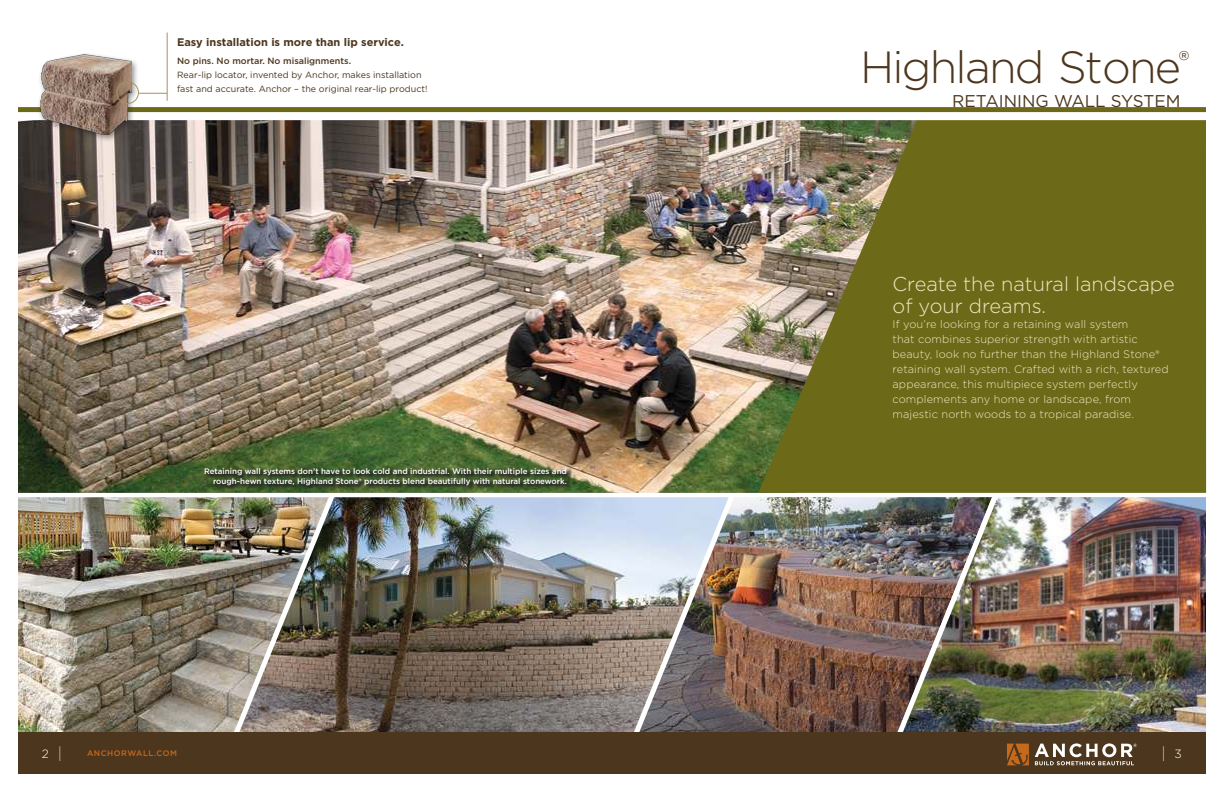
<style>
.page{position:relative;width:1224px;height:792px;background:#fff}
.page>*{position:absolute;margin:0;border:0;box-sizing:border-box;transform-origin:0 0}
.t1{font:300 45px "Gotham";letter-spacing:-.04em;color:#4c361d}
.t2{font:300 20px/22px "Gotham";color:#f4e6c4}
.t3{font:17px "Gotham";color:#4c361d}
.t4{font:200 16px "Gotham";color:#fff}
.t5{font:300 12px "Gotham";color:#fff}
.t6{font:300 11px/15px "Gotham";letter-spacing:.01em;color:#f4e6c4}
.t7{font:700 11px "Gotham";color:#4c361d}
.t8{font:9px/14px "Gotham";color:#4c361d}
.t9{font:500 9px "Gotham";color:#4c361d}
.t10{font:500 8px/10px "Gotham";color:#fff;text-align:right}
.t11{font:500 8px "Gotham";letter-spacing:.07em;color:#c5691d}
.s1{font-weight:200;font-size:16px}
.s2{font-weight:300;font-size:12px}
</style>
<div class="page">
<img style="left:769px;top:497px;width:123px;height:235px">
<img style="left:1033px;top:497px;width:173px;height:235px">
<img style="left:18px;top:497px;width:211px;height:235px">
<img style="left:370px;top:497px;width:258px;height:235px">
<img style="left:229px;top:497px;width:141px;height:235px">
<img style="left:628px;top:497px;width:141px;height:235px">
<img style="left:892px;top:497px;width:141px;height:235px">
<div style="left:18px;top:107px;width:1188px;height:5px;background:#6c6a19"></div>
<img style="left:18px;top:120px;width:740px;height:373px">
<svg style="left:758px;top:120px;width:448px;height:373px;background:#726f29"></svg>
<div style="left:202px;top:465px;width:369px;height:25px;background:#221f1f;opacity:.8"></div>
<div style="left:18px;top:732px;width:1188px;height:42px;background:#4c361d"></div>
<svg style="left:1007px;top:744px;width:22px;height:21px"></svg>
<svg style="left:1035px;top:743px;width:102px;height:22px"></svg>
<svg style="left:139px;top:93px;width:28px;height:1px"></svg>
<hr style="left:167px;top:33px;width:1px;height:68px;background:#a6925a">
<div style="left:36px;top:51px;width:103px;height:91px;background:#221f1f;opacity:.5"></div>
<img style="left:40px;top:54px;width:92px;height:81px">
<img style="left:117px;top:82px;width:15px;height:21px">
<div style="left:116px;top:81px;width:23px;height:23px;border:1px solid #a6925a;border-radius:50%"></div>
<p class="t7" style="left:177px;top:37px;width:228px">Easy installation is more than lip service.</p>
<p class="t9" style="left:177px;top:57px;width:175px">No pins. No mortar. No misalignments.</p>
<p class="t8" style="left:177px;top:69px;width:252px">Rear-lip locator, invented by Anchor, makes installation fast and accurate. Anchor – the original rear-lip product!</p>
<p class="t10" style="left:204px;top:467px;width:364px">Retaining wall systems don’t have to look cold and industrial. With their multiple sizes and rough-hewn texture, Highland Stone® products blend beautifully with natural stonework.</p>
<h1 class="t1" style="left:860px;top:47px;width:331px">Highland Stone<sup>®</sup></h1>
<h3 class="t3" style="left:952px;top:94px;width:230px">RETAINING WALL SYSTEM</h3>
<h2 class="t2" style="left:893px;top:273px;width:284px">Create the natural landscape of your dreams.</h2>
<p class="t6" style="left:893px;top:317px;width:278px">If you’re looking for a retaining wall system<br>that combines superior strength with artistic beauty, look no further than the Highland Stone® retaining wall system. Crafted with a rich, textured appearance, this multipiece system perfectly complements any home or landscape, from majestic north woods to a tropical paradise.</p>
<p class="t5" style="left:42px;top:749px;width:22px">2 <span class="s1">|</span></p>
<p class="t11" style="left:87px;top:750px;width:92px">ANCHORWALL.COM</p>
<h3 class="t4" style="left:1162px;top:747px;width:22px">| <span class="s2">3</span></h3>
</div>
